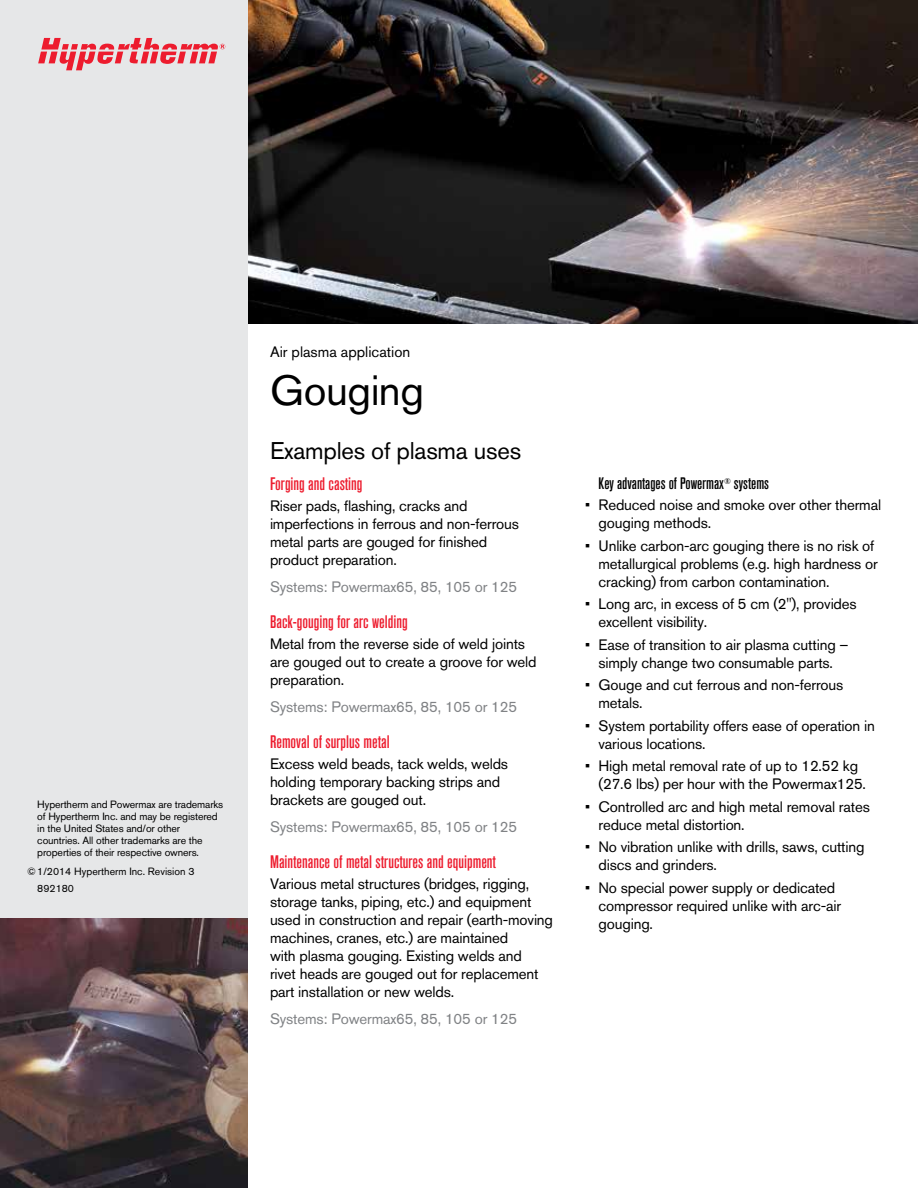
<style>
.page{position:relative;width:918px;height:1188px;background:#fff}
.page>*{position:absolute;margin:0;border:0;box-sizing:border-box;transform-origin:0 0}
.t1{font:42px "Akzidenz Grotesk Pro";letter-spacing:-.01em;color:#000}
.t2{font:24px "Akzidenz Grotesk Pro";letter-spacing:-.01em;color:#000}
.t3{font:500 condensed 18px "Akzidenz Grotesk Pro";color:#ed1c2e}
.t4{font:500 condensed 16.5px "Akzidenz Grotesk Pro";color:#000}
.t5{font:15px/18px "Akzidenz Grotesk Pro";letter-spacing:-.01em;color:#000}
.t6{font:15px "Akzidenz Grotesk Pro";letter-spacing:-.01em;color:#808285}
.t7{font:10.5px/12px "Akzidenz Grotesk Pro";letter-spacing:-.01em;color:#000}
</style>
<div class="page">
<img style="left:248px;top:0;width:670px;height:324px">
<div style="left:0;top:0;width:248px;height:1188px;background:#e6e7e8"></div>
<svg style="left:38px;top:38px;width:187px;height:32px"></svg>
<img style="left:0;top:918px;width:248px;height:270px">
<p class="t7" style="left:37px;top:799px;width:188px">Hypertherm and Powermax are trademarks of Hypertherm Inc. and may be registered in the United States and/or other countries. All other trademarks are the properties of their respective owners.</p>
<p class="t7" style="left:37px;top:863px;width:159px;line-height:16.8px;text-indent:-10px">© 1/2014 Hypertherm Inc. Revision 3<br>892180</p>
<p class="t5" style="left:270px;top:343px;width:142px">Air plasma application</p>
<h1 class="t1" style="left:270px;top:363px;width:156px">Gouging</h1>
<h2 class="t2" style="left:270px;top:435px;width:253px">Examples of plasma uses</h2>
<p class="t3" style="left:270px;top:472px;width:94px">Forging and casting</p>
<p class="t5" style="left:270px;top:497px;width:251px">Riser pads, flashing, cracks and imperfections in ferrous and non-ferrous metal parts are gouged for finished product preparation.</p>
<p class="t6" style="left:270px;top:577px;width:249px">Systems: Powermax65, 85, 105 or 125</p>
<p class="t3" style="left:270px;top:610px;width:139px">Back-gouging for arc welding</p>
<p class="t5" style="left:270px;top:635px;width:268px">Metal from the reverse side of weld joints are gouged out to create a groove for weld preparation.</p>
<p class="t6" style="left:270px;top:697px;width:249px">Systems: Powermax65, 85, 105 or 125</p>
<p class="t3" style="left:270px;top:730px;width:121px">Removal of surplus metal</p>
<p class="t5" style="left:270px;top:755px;width:240px">Excess weld beads, tack welds, welds holding temporary backing strips and brackets are gouged out.</p>
<p class="t6" style="left:270px;top:817px;width:249px">Systems: Powermax65, 85, 105 or 125</p>
<p class="t3" style="left:270px;top:850px;width:227px">Maintenance of metal structures and equipment</p>
<p class="t5" style="left:270px;top:875px;width:285px">Various metal structures (bridges, rigging, storage tanks, piping, etc.) and equipment used in construction and repair (earth-moving machines, cranes, etc.) are maintained<br>with plasma gouging. Existing welds and<br>rivet heads are gouged out for replacement part installation or new welds.</p>
<p class="t6" style="left:270px;top:1009px;width:249px">Systems: Powermax65, 85, 105 or 125</p>
<p class="t4" style="left:598px;top:473px;width:172px">Key advantages of Powermax<sup>®</sup> systems</p>
<p class="t5" style="left:598px;top:496px;width:284px;text-indent:-14px">• Reduced noise and smoke over other thermal gouging methods.</p>
<p class="t5" style="left:598px;top:537px;width:281px;text-indent:-14px">• Unlike carbon-arc gouging there is no risk of metallurgical problems (e.g. high hardness or cracking) from carbon contamination.</p>
<p class="t5" style="left:598px;top:595px;width:260px;text-indent:-14px">• Long arc, in excess of 5 cm (2"), provides excellent visibility.</p>
<p class="t5" style="left:585px;top:636px;width:265px;text-align:center">• Ease of transition to air plasma cutting – simply change two consumable parts.</p>
<p class="t5" style="left:598px;top:676px;width:246px;text-indent:-14px">• Gouge and cut ferrous and non-ferrous metals.</p>
<p class="t5" style="left:598px;top:717px;width:278px;text-indent:-14px">• System portability offers ease of operation in various locations.</p>
<p class="t5" style="left:598px;top:757px;width:269px;text-indent:-14px">• High metal removal rate of up to 12.52 kg (27.6 lbs) per hour with the Powermax125.</p>
<p class="t5" style="left:598px;top:798px;width:273px;text-indent:-14px">• Controlled arc and high metal removal rates reduce metal distortion.</p>
<p class="t5" style="left:598px;top:838px;width:268px;text-indent:-14px">• No vibration unlike with drills, saws, cutting discs and grinders.</p>
<p class="t5" style="left:598px;top:879px;width:244px;text-indent:-14px">• No special power supply or dedicated compressor required unlike with arc-air gouging.</p>
</div>
